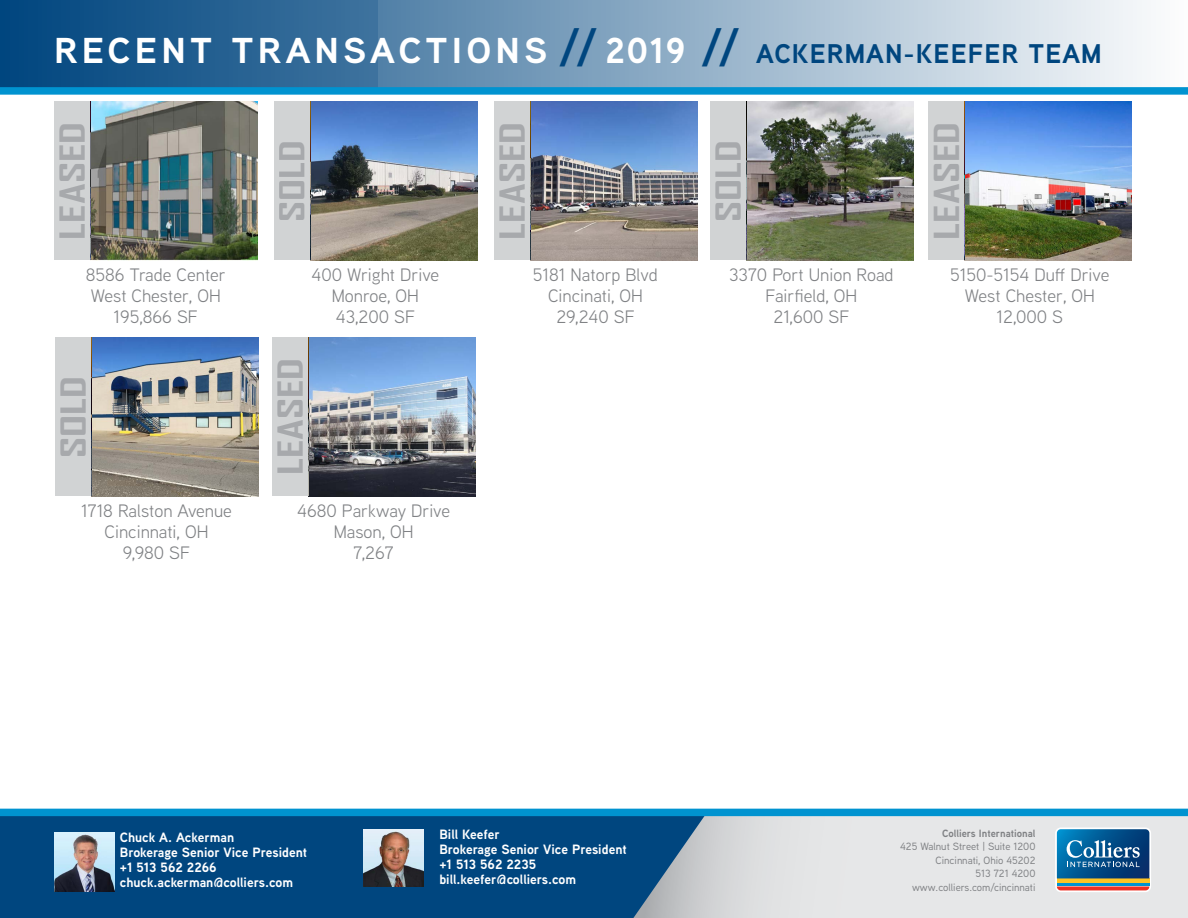
<style>
.page{position:relative;width:1188px;height:918px;background:#fff}
.page>*{position:absolute;margin:0;border:0;box-sizing:border-box;transform-origin:0 0}
.t1{font:700 36px "Aaux Next";letter-spacing:.11em;color:#fff;scale:1.05 1}
.t2{font:700 33px "Agency FB";color:#a7a9ac;scale:1.4 1}
.t3{font:18px/21px "Aaux Next";color:#808285;text-align:center}
.t4{font:700 13.5px/15px "Aaux Next";color:#fff}
.t5{font:500 10.5px/13.5px "Aaux Next";color:#808285;text-align:right}
.t6{font:700 10.5px "Aaux Next";color:#808285}
.s1{font-size:45px;color:#00467f}
.s2{font-size:27px;color:#00467f}
</style>
<div class="page">
<svg style="left:705px;top:816px;width:483px;height:102px;background:#e2e4e5"></svg>
<svg style="left:0;top:816px;width:705px;height:102px;background:#0b4d83"></svg>
<svg style="left:1055px;top:828px;width:96px;height:64px;background:#4b7796"></svg>
<div style="left:0;top:809px;width:1188px;height:7px;background:#0093d0"></div>
<img style="left:55px;top:833px;width:59px;height:58px">
<img style="left:364px;top:830px;width:59px;height:57px">
<img style="left:91px;top:102px;width:166px;height:158px">
<img style="left:310px;top:102px;width:167px;height:158px">
<img style="left:746px;top:102px;width:167px;height:158px">
<img style="left:530px;top:102px;width:167px;height:158px">
<img style="left:965px;top:102px;width:167px;height:158px">
<img style="left:92px;top:338px;width:166px;height:158px">
<img style="left:309px;top:338px;width:166px;height:158px">
<div style="left:0;top:0;width:1188px;height:87px;background:linear-gradient(to right,#00407b,#fffefe)"></div>
<div style="left:0;top:87px;width:1188px;height:8px;background:#0093d0"></div>
<div style="left:54px;top:102px;width:37px;height:158px;background:#d1d3d4"></div>
<div style="left:274px;top:102px;width:36px;height:158px;background:#d1d3d4"></div>
<div style="left:710px;top:102px;width:36px;height:158px;background:#d1d3d4"></div>
<div style="left:494px;top:102px;width:36px;height:158px;background:#d1d3d4"></div>
<div style="left:55px;top:338px;width:37px;height:158px;background:#d1d3d4"></div>
<div style="left:928px;top:102px;width:37px;height:158px;background:#d1d3d4"></div>
<div style="left:272px;top:338px;width:37px;height:158px;background:#d1d3d4"></div>
<h1 class="t1" style="left:54px;top:25px;width:999px">RECENT TRANSACTIONS <span class="s1">//</span> 2019 <span class="s1">//</span> <span class="s2">ACKERMAN-KEEFER TEAM</span></h1>
<h2 class="t2" style="left:52px;top:240px;width:85px;rotate:-90deg">LEASED</h2>
<h2 class="t2" style="left:492px;top:240px;width:85px;rotate:-90deg">LEASED</h2>
<h2 class="t2" style="left:272px;top:222px;width:60px;rotate:-90deg">SOLD</h2>
<h2 class="t2" style="left:708px;top:222px;width:60px;rotate:-90deg">SOLD</h2>
<h2 class="t2" style="left:926px;top:240px;width:85px;rotate:-90deg">LEASED</h2>
<p class="t3" style="left:86px;top:263px;width:141px">8586 Trade Center<br>West Chester, OH<br>195,866 SF</p>
<p class="t3" style="left:312px;top:263px;width:129px">400 Wright Drive<br>Monroe, OH<br>43,200 SF</p>
<p class="t3" style="left:729px;top:263px;width:166px">3370 Port Union Road<br>Fairfield, OH<br>21,600 SF</p>
<p class="t3" style="left:533px;top:263px;width:127px">5181 Natorp Blvd<br>Cincinati, OH<br>29,240 SF</p>
<p class="t3" style="left:950px;top:263px;width:161px">5150-5154 Duff Drive<br>West Chester, OH<br>12,000 S</p>
<h2 class="t2" style="left:53px;top:458px;width:60px;rotate:-90deg">SOLD</h2>
<h2 class="t2" style="left:270px;top:475px;width:85px;rotate:-90deg">LEASED</h2>
<p class="t3" style="left:81px;top:499px;width:152px">1718 Ralston Avenue<br>Cincinnati, OH<br>9,980 SF</p>
<p class="t3" style="left:297px;top:499px;width:154px">4680 Parkway Drive<br>Mason, OH<br>7,267</p>
<p class="t4" style="left:120px;top:829px;width:189px">Chuck A. Ackerman<br>Brokerage Senior Vice President +1 513 562 2266 chuck.ackerman@colliers.com</p>
<p class="t4" style="left:439px;top:827px;width:189px">Bill Keefer<br>Brokerage Senior Vice President +1 513 562 2235 bill.keefer@colliers.com</p>
<p class="t6" style="left:942px;top:825px;width:95px">Colliers International</p>
<p class="t5" style="left:900px;top:839px;width:137px">425 Walnut Street | Suite 1200<br>Cincinnati, Ohio 45202<br>513 721 4200 www.colliers.com/cincinnati</p>
</div>
